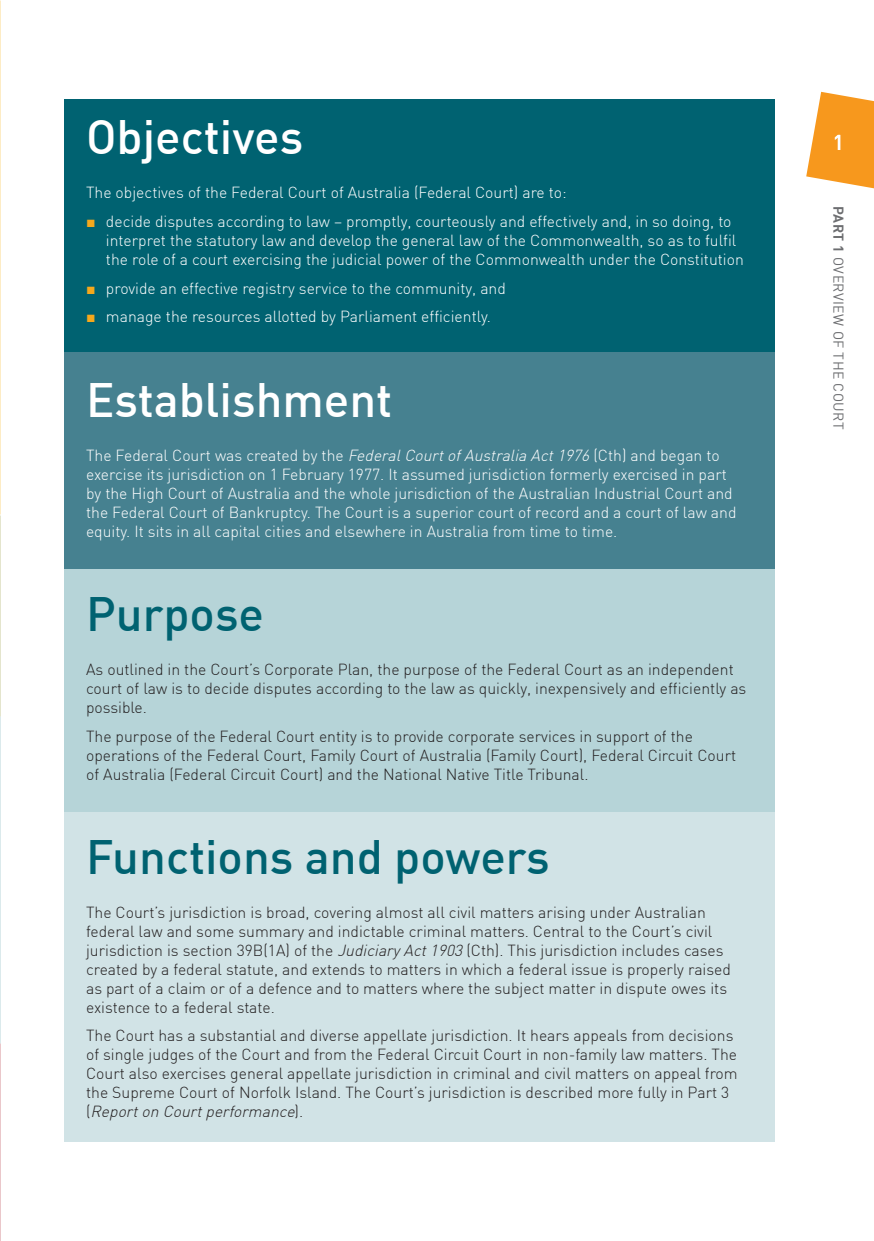
<style>
.page{position:relative;width:874px;height:1241px;background:#fff}
.page>*{position:absolute;margin:0;border:0;box-sizing:border-box;transform-origin:0 0}
.t1{font:500 47.25px "DIN";color:#006271}
.t2{font:500 47.25px "DIN";color:#fff}
.t3{font:500 21px "DIN";color:#fff}
.t4{font:300 15.75px/18.9px "DIN";color:#231f20}
.t5{font:300 15.75px/18.9px "DIN";color:#fff}
.t6{font:14px "DIN";letter-spacing:.03em;color:#6c6d70}
.s1{font-family:"Arial";font-weight:400;color:#f5a81c}
.s2{font-style:italic}
.s3{font-weight:700}
</style>
<div class="page">
<svg style="left:806px;top:92px;width:67px;height:97px"></svg>
<div style="left:64px;top:99px;width:710px;height:253px;background:#006271"></div>
<div style="left:64px;top:352px;width:710px;height:217px;background:#468190"></div>
<div style="left:64px;top:569px;width:710px;height:243px;background:#b6d4d8"></div>
<div style="left:64px;top:812px;width:710px;height:329px;background:#d1e3e6"></div>
<h1 class="t2" style="left:86px;top:107px;width:218px">Objectives</h1>
<p class="t5" style="left:86px;top:183px;width:482px">The objectives of the Federal Court of Australia (Federal Court) are to:</p>
<p class="t5" style="left:106px;top:212px;width:639px;text-indent:-20px"><span class="s1">■</span> decide disputes according to law – promptly, courteously and effectively and, in so doing, to interpret the statutory law and develop the general law of the Commonwealth, so as to fulfil the role of a court exercising the judicial power of the Commonwealth under the Constitution</p>
<p class="t5" style="left:86px;top:278px;width:421px"><span class="s1">■</span> provide an effective registry service to the community, and</p>
<p class="t5" style="left:86px;top:307px;width:406px"><span class="s1">■</span> manage the resources allotted by Parliament efficiently.</p>
<h1 class="t2" style="left:86px;top:370px;width:308px">Establishment</h1>
<p class="t5" style="left:86px;top:445px;width:651px">The Federal Court was created by the <span class="s2">FederalCourtofAustralia Act1976</span> (Cth) and began to exercise its jurisdiction on 1 February 1977. It assumed jurisdiction formerly exercised in part by the High Court of Australia and the whole jurisdiction of the Australian Industrial Court and the Federal Court of Bankruptcy. The Court is a superior court of record and a court of law and equity. It sits in all capital cities and elsewhere in Australia from time to time.</p>
<h1 class="t1" style="left:86px;top:584px;width:179px">Purpose</h1>
<p class="t4" style="left:86px;top:659px;width:661px">As outlined in the Court’s Corporate Plan, the purpose of the Federal Court as an independent court of law is to decide disputes according to the law as quickly, inexpensively and efficiently as possible.</p>
<p class="t4" style="left:86px;top:726px;width:651px">The purpose of the Federal Court entity is to provide corporate services in support of the operations of the Federal Court, Family Court of Australia (Family Court), Federal Circuit Court of Australia (Federal Circuit Court) and the National Native Title Tribunal.</p>
<h1 class="t1" style="left:86px;top:826px;width:465px">Functions and powers</h1>
<p class="t4" style="left:86px;top:902px;width:646px">The Court’s jurisdiction is broad, covering almost all civil matters arising under Australian federal law and some summary and indictable criminal matters. Central to the Court’s civil jurisdiction is section 39B(1A) of the <span class="s2">JudiciaryAct1903</span> (Cth). This jurisdiction includes cases created by a federal statute, and extends to matters in which a federal issue is properly raised as part of a claim or of a defence and to matters where the subject matter in dispute owes its existence to a federal state.</p>
<p class="t4" style="left:86px;top:1025px;width:652px">The Court has a substantial and diverse appellate jurisdiction. It hears appeals from decisions of single judges of the Court and from the Federal Circuit Court in non-family law matters. The Court also exercises general appellate jurisdiction in criminal and civil matters on appeal from the Supreme Court of Norfolk Island. The Court’s jurisdiction is described more fully in Part 3 ( <span class="s2">Reporton Courtperformance</span>) .</p>
<h2 class="t3" style="left:832px;top:129px;width:13px">1</h2>
<p class="t6" style="left:846px;top:206px;width:225px;rotate:90deg"><span class="s3">PART 1</span> Overview of the Cou rt</p>
</div>
